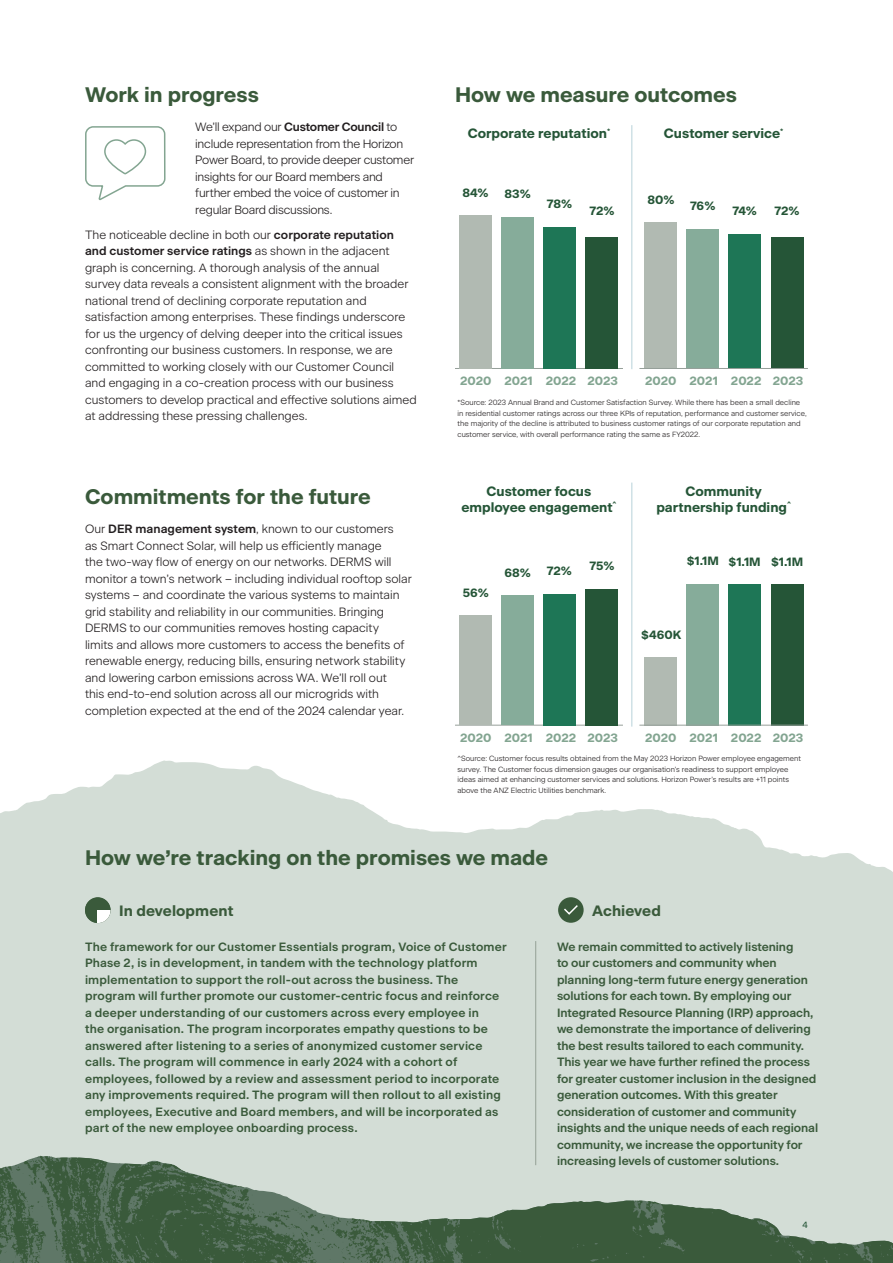
<style>
.page{position:relative;width:893px;height:1263px;background:#fff}
.page>*{position:absolute;margin:0;border:0;box-sizing:border-box;transform-origin:0 0}
.Principle___title{font:700 21px "Beausite Classic";color:#3a5a3b}
.Table___title{font:700 15px "Beausite Classic";letter-spacing:.005em;color:#3a5a3b}
.t1{font:700 13.5px/16.2px "Beausite Classic";color:#255537;text-align:center}
.Principle___body{font:600 12px/16.5px "Beausite Classic";letter-spacing:.01em;color:#3a5a3b}
.Principle___body-2{font:300 12px/16.5px "Beausite Classic";color:#231f20}
.Principle___body-3{font:300 12px/16.5px "Beausite Classic";letter-spacing:-.02em;color:#231f20}
.Table___title-2{font:700 12px "Beausite Classic";color:#83a591}
.Table___title-3{font:700 12px "Beausite Classic";color:#255537}
.t2{font:9px "Beausite Classic";color:#255537}
.t3{font:300 7.5px/10.5px "Beausite Classic App";color:#231f20}
.s1{font-weight:600}
</style>
<div class="page">
<svg style="left:0;top:760px;width:893px;height:396px;background:#d8e1db"></svg>
<img style="left:0;top:1157px;width:893px;height:106px">
<div style="left:558px;top:897px;width:26px;height:26px;background:#3a5a3b;border-radius:50%"></div>
<svg style="left:564px;top:905px;width:14px;height:10px"></svg>
<hr style="left:535px;top:941px;width:1px;height:224px;background:#94a196">
<div style="left:85px;top:897px;width:26px;height:26px;background:#3a5a3b;border-radius:50%"></div>
<svg style="left:89px;top:903px;width:22px;height:20px"></svg>
<hr style="left:455px;top:368px;width:168px;height:1px;background:#96a09a">
<div style="left:645px;top:222px;width:32px;height:146px;background:#b1bab2"></div>
<div style="left:459px;top:215px;width:33px;height:153px;background:#b1bab2"></div>
<div style="left:686px;top:229px;width:33px;height:139px;background:#86ac9a"></div>
<div style="left:501px;top:217px;width:33px;height:151px;background:#86ac9a"></div>
<div style="left:728px;top:234px;width:33px;height:134px;background:#1e7656"></div>
<div style="left:543px;top:227px;width:33px;height:141px;background:#1e7656"></div>
<div style="left:771px;top:237px;width:32px;height:131px;background:#255537"></div>
<div style="left:586px;top:237px;width:32px;height:131px;background:#255537"></div>
<hr style="left:639px;top:368px;width:169px;height:1px;background:#96a09a">
<hr style="left:631px;top:125px;width:1px;height:244px;background:#b8d2da">
<hr style="left:455px;top:725px;width:168px;height:1px;background:#96a09a">
<div style="left:645px;top:657px;width:32px;height:68px;background:#b1bab2"></div>
<div style="left:459px;top:616px;width:33px;height:109px;background:#b1bab2"></div>
<div style="left:686px;top:584px;width:33px;height:141px;background:#86ac9a"></div>
<div style="left:501px;top:596px;width:33px;height:129px;background:#86ac9a"></div>
<div style="left:728px;top:584px;width:33px;height:141px;background:#1e7656"></div>
<div style="left:543px;top:594px;width:33px;height:131px;background:#1e7656"></div>
<div style="left:771px;top:584px;width:32px;height:141px;background:#255537"></div>
<div style="left:586px;top:589px;width:32px;height:136px;background:#255537"></div>
<hr style="left:639px;top:725px;width:169px;height:1px;background:#96a09a">
<hr style="left:631px;top:483px;width:1px;height:244px;background:#b8d2da">
<svg style="left:85px;top:126px;width:81px;height:75px"></svg>
<p class="Principle___title" style="left:85px;top:78px;width:175px">Work in progress</p>
<p class="Principle___body-3" style="left:195px;top:118px;width:220px">We’ll expand our <span class="s1">Customer Council</span> to include representation from the Horizon Power Board, to provide deeper customer insights for our Board members and further embed the voice of customer in regular Board discussions.</p>
<p class="Principle___body-2" style="left:85px;top:225px;width:333px">The noticeable decline in both our <span class="s1">corporate reputation and customer service ratings</span> as shown in the adjacent graph is concerning. A thorough analysis of the annual survey data reveals a consistent alignment with the broader national trend of declining corporate reputation and satisfaction among enterprises. These findings underscore for us the urgency of delving deeper into the critical issues confronting our business customers. In response, we are committed to working closely with our Customer Council and engaging in a co-creation process with our business customers to develop practical and effective solutions aimed at addressing these pressing challenges.</p>
<p class="Principle___title" style="left:85px;top:481px;width:287px">Commitments for the future</p>
<p class="Principle___body-2" style="left:85px;top:520px;width:328px">Our <span class="s1">DER management system</span>, known to our customers<br>as Smart Connect Solar, will help us efficiently manage<br>the two-way flow of energy on our networks. DERMS will monitor a town’s network – including individual rooftop solar systems – and coordinate the various systems to maintain grid stability and reliability in our communities. Bringing DERMS to our communities removes hosting capacity<br>limits and allows more customers to access the benefits of renewable energy, reducing bills, ensuring network stability and lowering carbon emissions across WA. We’ll roll out<br>this end-to-end solution across all our microgrids with completion expected at the end of the 2024 calendar year.</p>
<p class="Principle___title" style="left:455px;top:78px;width:283px">How we measure outcomes</p>
<p class="t1" style="left:468px;top:124px;width:144px">Corporate reputation<sup>*</sup></p>
<p class="t1" style="left:664px;top:124px;width:121px">Customer service<sup>*</sup></p>
<p class="Table___title-3" style="left:462px;top:183px;width:28px">84%</p>
<p class="Table___title-3" style="left:504px;top:185px;width:28px">83%</p>
<p class="Table___title-3" style="left:547px;top:194px;width:27px">78%</p>
<p class="Table___title-3" style="left:589px;top:202px;width:27px">72%</p>
<p class="Table___title-3" style="left:647px;top:190px;width:29px">80%</p>
<p class="Table___title-3" style="left:690px;top:197px;width:27px">76%</p>
<p class="Table___title-3" style="left:732px;top:202px;width:26px">74%</p>
<p class="Table___title-3" style="left:774px;top:202px;width:27px">72%</p>
<p class="Table___title-2" style="left:460px;top:371px;width:33px">2020</p>
<p class="Table___title-2" style="left:504px;top:371px;width:30px">2021</p>
<p class="Table___title-2" style="left:546px;top:371px;width:32px">2022</p>
<p class="Table___title-2" style="left:587px;top:371px;width:32px">2023</p>
<p class="Table___title-2" style="left:645px;top:371px;width:33px">2020</p>
<p class="Table___title-2" style="left:690px;top:371px;width:30px">2021</p>
<p class="Table___title-2" style="left:731px;top:371px;width:32px">2022</p>
<p class="Table___title-2" style="left:773px;top:371px;width:32px">2023</p>
<p class="t3" style="left:458px;top:397px;width:351px">*Source: 2023 Annual Brand and Customer Satisfaction Survey. While there has been a small decline in residential customer ratings across our three KPIs of reputation, performance and customer service, the majority of the decline is attributed to business customer ratings of our corporate reputation and customer service, with overall performance rating the same as FY2022.</p>
<p class="t1" style="left:461px;top:482px;width:157px">Customer focus employee engagement<sup>^</sup></p>
<p class="Table___title-3" style="left:463px;top:583px;width:28px">56%</p>
<p class="Table___title-3" style="left:504px;top:564px;width:28px">68%</p>
<p class="Table___title-3" style="left:547px;top:561px;width:27px">72%</p>
<p class="Table___title-3" style="left:589px;top:557px;width:27px">75%</p>
<p class="t1" style="left:656px;top:482px;width:136px">Community partnership funding<sup>^</sup></p>
<p class="Table___title-3" style="left:687px;top:552px;width:34px">$1.1M</p>
<p class="Table___title-3" style="left:728px;top:552px;width:34px">$1.1M</p>
<p class="Table___title-3" style="left:771px;top:552px;width:34px">$1.1M</p>
<p class="Table___title-3" style="left:641px;top:626px;width:42px">$460K</p>
<p class="Table___title-2" style="left:460px;top:728px;width:33px">2020</p>
<p class="Table___title-2" style="left:504px;top:728px;width:30px">2021</p>
<p class="Table___title-2" style="left:546px;top:728px;width:32px">2022</p>
<p class="Table___title-2" style="left:587px;top:728px;width:32px">2023</p>
<p class="Table___title-2" style="left:645px;top:728px;width:33px">2020</p>
<p class="Table___title-2" style="left:690px;top:728px;width:30px">2021</p>
<p class="Table___title-2" style="left:731px;top:728px;width:32px">2022</p>
<p class="Table___title-2" style="left:773px;top:728px;width:32px">2023</p>
<p class="t3" style="left:458px;top:753px;width:345px">^Source: Customer focus results obtained from the May 2023 Horizon Power employee engagement survey. The Customer focus dimension gauges our organisation’s readiness to support employee ideas aimed at enhancing customer services and solutions. Horizon Power’s results are +11 points above the ANZ Electric Utilities benchmark.</p>
<p class="Principle___title" style="left:85px;top:841px;width:465px">How we’re tracking on the promises we made</p>
<p class="Table___title" style="left:119px;top:899px;width:116px">In development</p>
<p class="Table___title" style="left:592px;top:899px;width:70px">Achieved</p>
<p class="Principle___body" style="left:557px;top:937px;width:263px">We remain committed to actively listening<br>to our customers and community when planning long-term future energy generation solutions for each town. By employing our Integrated Resource Planning (IRP) approach, we demonstrate the importance of delivering the best results tailored to each community.<br>This year we have further refined the process for greater customer inclusion in the designed generation outcomes. With this greater consideration of customer and community insights and the unique needs of each regional community, we increase the opportunity for increasing levels of customer solutions.</p>
<p class="Principle___body" style="left:85px;top:937px;width:423px">The framework for our Customer Essentials program, Voice of Customer Phase 2, is in development, in tandem with the technology platform implementation to support the roll-out across the business. The program will further promote our customer-centric focus and reinforce a deeper understanding of our customers across every employee in<br>the organisation. The program incorporates empathy questions to be answered after listening to a series of anonymized customer service calls. The program will commence in early 2024 with a cohort of employees, followed by a review and assessment period to incorporate any improvements required. The program will then rollout to all existing employees, Executive and Board members, and will be incorporated as part of the new employee onboarding process.</p>
<p class="t2" style="left:803px;top:1218px;width:7px">4</p>
</div>
